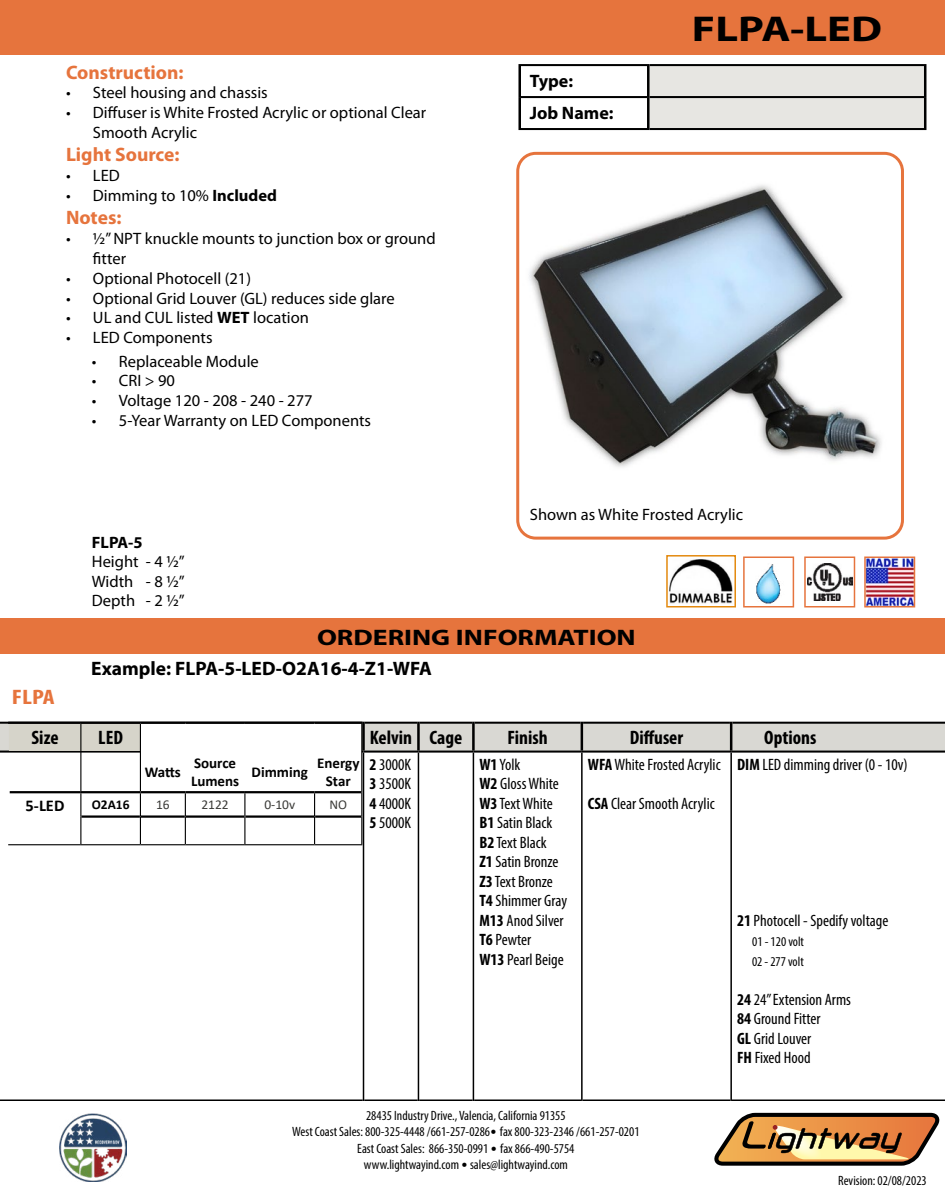
<style>
.page{position:relative;width:945px;height:1188px;background:#fff}
.page>*{position:absolute;margin:0;border:0;box-sizing:border-box;transform-origin:0 0}
.t1{font:700 36px "Myriad Pro";color:#000;scale:1.24 1}
.t2{font:700 22.5px "Myriad Pro";color:#000;scale:1.24 1}
.t3{font:700 condensed 21px "Myriad Pro";color:#e6743d;scale:1.24 1}
.t4{font:700 condensed 19.5px "Myriad Pro";color:#000}
.t5{font:700 19.5px "Myriad Pro";color:#000}
.t6{font:700 19.5px "Myriad Pro";color:#e6743d}
.t7{font:700 18px/32px "Myriad Pro";color:#000}
.t8{font:16.5px/19.5px "Myriad Pro";color:#000}
.t9{font:condensed 16.5px/19.5px "Myriad Pro";color:#000}
.t10{font:700 16.5px "Myriad Pro";color:#000}
.t11{font:700 16.5px "Calibri";color:#000}
.t12{font:700 15px/18px "Calibri";color:#000}
.t13{font:condensed 13.5px/16.2px "Myriad Pro";color:#000}
.t14{font:13.5px "Calibri";color:#3b3b38}
.t15{font:700 13.5px "Calibri";color:#000}
.s1{font-weight:700}
.s2{font-family:"Calibri";font-stretch:normal}
</style>
<div class="page">
<div style="left:0;top:0;width:945px;height:54px;background:#e6743d"></div>
<img style="left:669px;top:559px;width:64px;height:45px">
<div style="left:666px;top:555px;width:70px;height:53px;border:2px solid #e3890e"></div>
<hr style="left:363px;top:753px;width:1px;height:348px;background:#000">
<hr style="left:418px;top:753px;width:1px;height:348px;background:#000">
<hr style="left:473px;top:753px;width:1px;height:348px;background:#000">
<hr style="left:581px;top:753px;width:2px;height:348px;background:#000">
<hr style="left:730px;top:753px;width:2px;height:348px;background:#000">
<hr style="left:0;top:1100px;width:363px;height:1px;background:#000">
<hr style="left:364px;top:1100px;width:54px;height:1px;background:#000">
<hr style="left:419px;top:1100px;width:54px;height:1px;background:#000">
<hr style="left:474px;top:1100px;width:107px;height:1px;background:#000">
<hr style="left:583px;top:1100px;width:147px;height:1px;background:#000">
<hr style="left:732px;top:1100px;width:213px;height:1px;background:#000">
<hr style="left:420px;top:722px;width:52px;height:2px;background:#000">
<hr style="left:0;top:722px;width:362px;height:2px;background:#000">
<hr style="left:365px;top:722px;width:52px;height:2px;background:#000">
<hr style="left:475px;top:722px;width:106px;height:2px;background:#000">
<hr style="left:583px;top:722px;width:147px;height:2px;background:#000">
<hr style="left:732px;top:722px;width:213px;height:2px;background:#000">
<hr style="left:417px;top:722px;width:3px;height:29px;background:#000">
<hr style="left:472px;top:722px;width:3px;height:29px;background:#000">
<hr style="left:362px;top:722px;width:3px;height:29px;background:#000">
<hr style="left:581px;top:722px;width:2px;height:29px;background:#000">
<hr style="left:730px;top:722px;width:2px;height:29px;background:#000">
<div style="left:0;top:618px;width:945px;height:36px;background:#e6743d"></div>
<svg style="left:714px;top:1112px;width:226px;height:54px;background:#b2875b"></svg>
<img style="left:59px;top:1113px;width:68px;height:68px">
<div style="left:650px;top:66px;width:274px;height:62px;background:#e7e6e2"></div>
<hr style="left:521px;top:64px;width:126px;height:2px;background:#000">
<hr style="left:650px;top:64px;width:274px;height:2px;background:#000">
<hr style="left:521px;top:96px;width:126px;height:2px;background:#000">
<hr style="left:650px;top:96px;width:274px;height:2px;background:#000">
<hr style="left:521px;top:128px;width:126px;height:2px;background:#000">
<hr style="left:650px;top:128px;width:274px;height:2px;background:#000">
<hr style="left:518px;top:64px;width:3px;height:33px;background:#000">
<hr style="left:647px;top:64px;width:3px;height:33px;background:#000">
<hr style="left:924px;top:64px;width:2px;height:33px;background:#000">
<hr style="left:518px;top:97px;width:3px;height:33px;background:#000">
<hr style="left:647px;top:97px;width:3px;height:33px;background:#000">
<hr style="left:924px;top:97px;width:2px;height:33px;background:#000">
<svg style="left:0;top:723px;width:945px;height:122px"></svg>
<img style="left:520px;top:156px;width:380px;height:380px">
<div style="left:516px;top:152px;width:388px;height:388px;border:3px solid #e6743d;border-radius:18px"></div>
<img style="left:756px;top:564px;width:25px;height:40px">
<div style="left:743px;top:556px;width:51px;height:52px;border:2px solid #e6743d"></div>
<img style="left:867px;top:559px;width:45px;height:46px">
<div style="left:864px;top:556px;width:51px;height:52px;border:2px solid #e6743d"></div>
<img style="left:807px;top:563px;width:45px;height:37px">
<div style="left:804px;top:556px;width:51px;height:52px;border:2px solid #e6743d"></div>
<p class="t6" style="left:66px;top:59px;width:119px">Construction:</p>
<p class="t8" style="left:66px;top:83px;width:203px">• Steel housing and chassis</p>
<p class="t8" style="left:93px;top:103px;width:335px;text-indent:-27px">• Diffuser is White Frosted Acrylic or optional Clear<br>Smooth Acrylic</p>
<p class="t6" style="left:66px;top:142px;width:115px">Light Source:</p>
<p class="t8" style="left:66px;top:166px;width:55px">• LED</p>
<p class="t8" style="left:66px;top:186px;width:212px">• Dimming to 10% <span class="s1">Included</span></p>
<p class="t6" style="left:66px;top:205px;width:57px">Notes:</p>
<p class="t8" style="left:93px;top:229px;width:344px;text-indent:-27px">• ½” NPT knuckle mounts to junction box or ground fitter</p>
<p class="t8" style="left:66px;top:268px;width:187px">• Optional Photocell (21)</p>
<p class="t8" style="left:66px;top:288px;width:330px">• Optional Grid Louver (GL) reduces side glare</p>
<p class="t8" style="left:66px;top:308px;width:244px">• UL and CUL listed <span class="s1">WET</span> location</p>
<p class="t8" style="left:66px;top:328px;width:148px">• LED Components</p>
<p class="t8" style="left:92px;top:351px;width:168px">• Replaceable Module</p>
<p class="t8" style="left:92px;top:371px;width:85px">• CRI &gt; 90</p>
<p class="t8" style="left:92px;top:391px;width:222px">• Voltage 120 - 208 - 240 - 277</p>
<p class="t8" style="left:92px;top:410px;width:281px">• 5-Year Warranty on LED Components</p>
<p class="t10" style="left:92px;top:531px;width:52px">FLPA-5</p>
<p class="t8" style="left:92px;top:551px;width:94px;text-align:justify">Height - 4 ½” Width - 8 ½” Depth - 2 ½”</p>
<p class="t7" style="left:530px;top:64px;width:85px">Type:<br>Job Name:</p>
<h1 class="t1" style="left:692px;top:5px;width:155px">FLPA-LED</h1>
<p class="t8" style="left:530px;top:504px;width:215px">Shown as White Frosted Acrylic</p>
<h2 class="t2" style="left:317px;top:623px;width:259px">ORDERING INFORMATION</h2>
<p class="t3" style="left:12px;top:684px;width:36px">FLPA</p>
<p class="t5" style="left:91px;top:656px;width:342px">Example: FLPA-5-LED-O2A16-4-Z1-WFA</p>
<p class="t4" style="left:31px;top:726px;width:29px">Size</p>
<p class="t4" style="left:98px;top:726px;width:26px">LED</p>
<p class="t12" style="left:145px;top:763px;width:38px">Watts</p>
<p class="t12" style="left:191px;top:754px;width:50px">Source<br>Lumens</p>
<p class="t12" style="left:252px;top:763px;width:58px">Dimming</p>
<p class="t12" style="left:317px;top:754px;width:44px;text-align:center">Energy<br>Star</p>
<p class="t11" style="left:26px;top:793px;width:40px">5-LED</p>
<p class="t15" style="left:92px;top:795px;width:39px">O2A16</p>
<p class="t14" style="left:156px;top:796px;width:15px">16</p>
<p class="t14" style="left:201px;top:796px;width:29px">2122</p>
<p class="t14" style="left:264px;top:796px;width:32px">0-10v</p>
<p class="t14" style="left:329px;top:796px;width:19px">NO</p>
<p class="t4" style="left:370px;top:726px;width:94px">Kelvin Cage</p>
<p class="t4" style="left:507px;top:726px;width:42px">Finish</p>
<p class="t4" style="left:630px;top:726px;width:55px">Diffuser</p>
<p class="t4" style="left:764px;top:726px;width:54px">Options</p>
<p class="t9" style="left:370px;top:755px;width:43px;text-align:justify"><span class="s1">2</span> 3000K <span class="s1">3</span> 3500K <span class="s1">4</span> 4000K <span class="s1">5</span> 5000K</p>
<p class="t9" style="left:479px;top:755px;width:89px"><span class="s1">W1</span> Yolk<br><span class="s1">W2</span> Gloss White<br><span class="s1">W3</span> Text White<br><span class="s1">B1</span> Satin Black<br><span class="s1">B2</span> Text Black<br><span class="s1">Z1</span> Satin Bronze<br><span class="s1">Z3</span> Text Bronze<br><span class="s1">T4</span> Shimmer Gray<br><span class="s1">M13</span> Anod Silver<br><span class="s1">T6</span> Pewter<br><span class="s1">W13</span> Pearl Beige</p>
<p class="t9" style="left:588px;top:755px;width:134px"><span class="s1">WFA</span> White Frosted Acrylic</p>
<p class="t9" style="left:737px;top:755px;width:172px"><span class="s1">DIM</span> LED dimming driver (0 - 10v)</p>
<p class="t9" style="left:588px;top:794px;width:128px"><span class="s1">CSA</span> Clear Smooth Acrylic</p>
<p class="t9" style="left:737px;top:911px;width:153px"><span class="s1">21</span> Photocell - Spedify voltage</p>
<p class="t13" style="left:752px;top:932px;width:54px;line-height:19.5px">01 - 120 volt<br>02 - 277 volt</p>
<p class="t9" style="left:737px;top:989px;width:115px"><span class="s1">24</span> 24” Extension Arms<br><span class="s1">84</span> Ground Fitter<br><span class="s1">GL</span> Grid Louver<br><span class="s1">FH</span> Fixed Hood</p>
<p class="t13" style="left:292px;top:1107px;width:349px;text-align:center">28435 Industry Drive., Valencia, California 91355<br>West Coast Sales: 800-325-4448 /661-257-0286<span class="s2">•</span> fax 800-323-2346 /661-257-0201<br>East Coast Sales: 866-350-0991 <span class="s2">•</span> fax 866-490-5754<br>www.lightwayind.com <span class="s2">•</span> sales@lightwayind.com</p>
<p class="t13" style="left:838px;top:1172px;width:90px">Revision: 02/08/2023</p>
</div>
